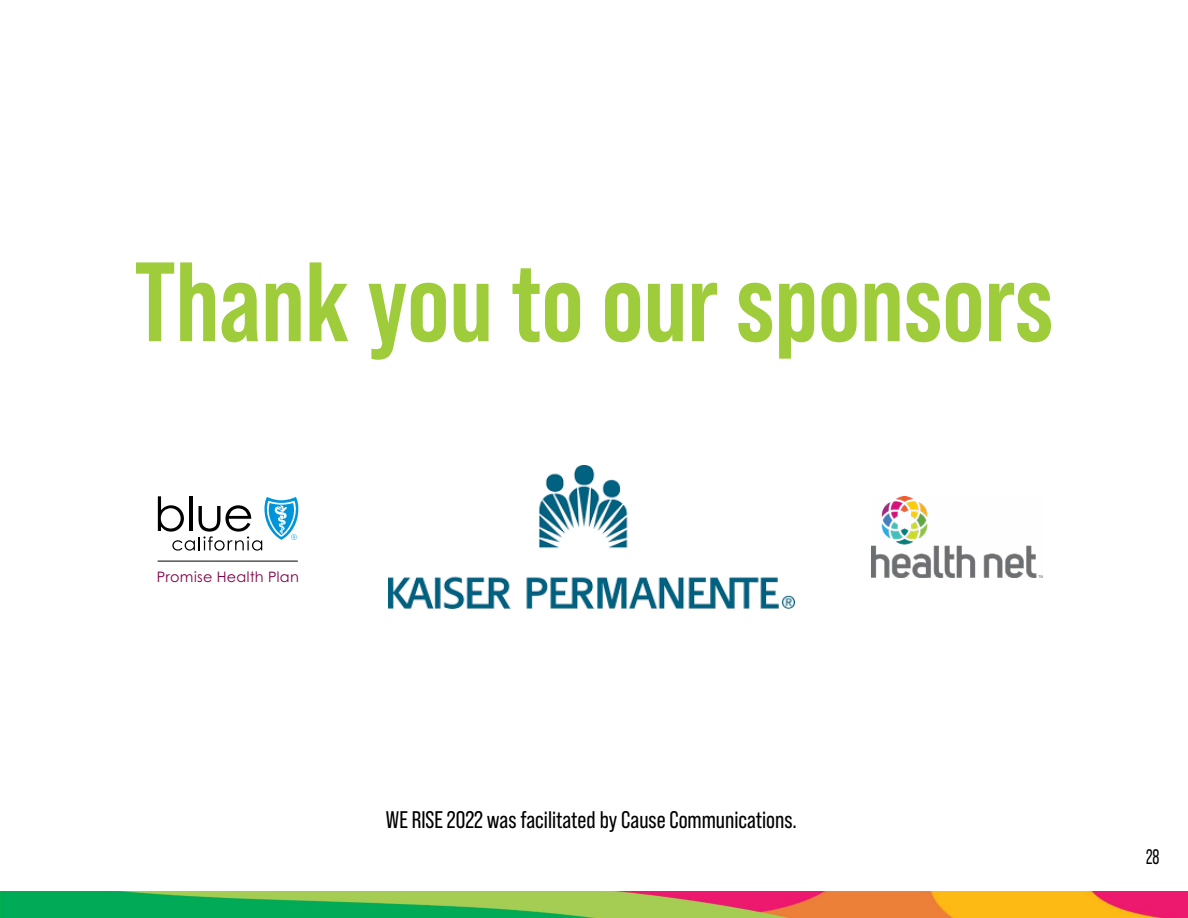
<style>
.page{position:relative;width:1188px;height:918px;background:#fff}
.page>*{position:absolute;margin:0;border:0;box-sizing:border-box;transform-origin:0 0}
.t1{font:700 112.5px "Bebas Neue Pro";color:#9ecc3b}
.t2{font:24px "Bebas Neue Pro";color:#000}
.t3{font:21px "Bebas Neue Pro";color:#000;scale:.83 1}
.t4{font:14.4px "Century Gothic B";letter-spacing:.015em;color:#7e0047}
</style>
<div class="page">
<img style="left:872px;top:496px;width:170px;height:81px">
<img style="left:389px;top:466px;width:405px;height:142px">
<svg style="left:158px;top:496px;width:141px;height:55px"></svg>
<hr style="left:158px;top:561px;width:140px;height:1px;background:#000">
<img style="left:0;top:891px;width:1188px;height:27px">
<h1 class="t1" style="left:135px;top:238px;width:920px">Thank you to our sponsors</h1>
<p class="t4" style="left:157px;top:568px;width:144px">Promise Health Plan</p>
<p class="t2" style="left:386px;top:807px;width:412px">WE RISE 2022 was facilitated by Cause Communications.</p>
<p class="t3" style="left:1146px;top:845px;width:18px">28</p>
</div>
